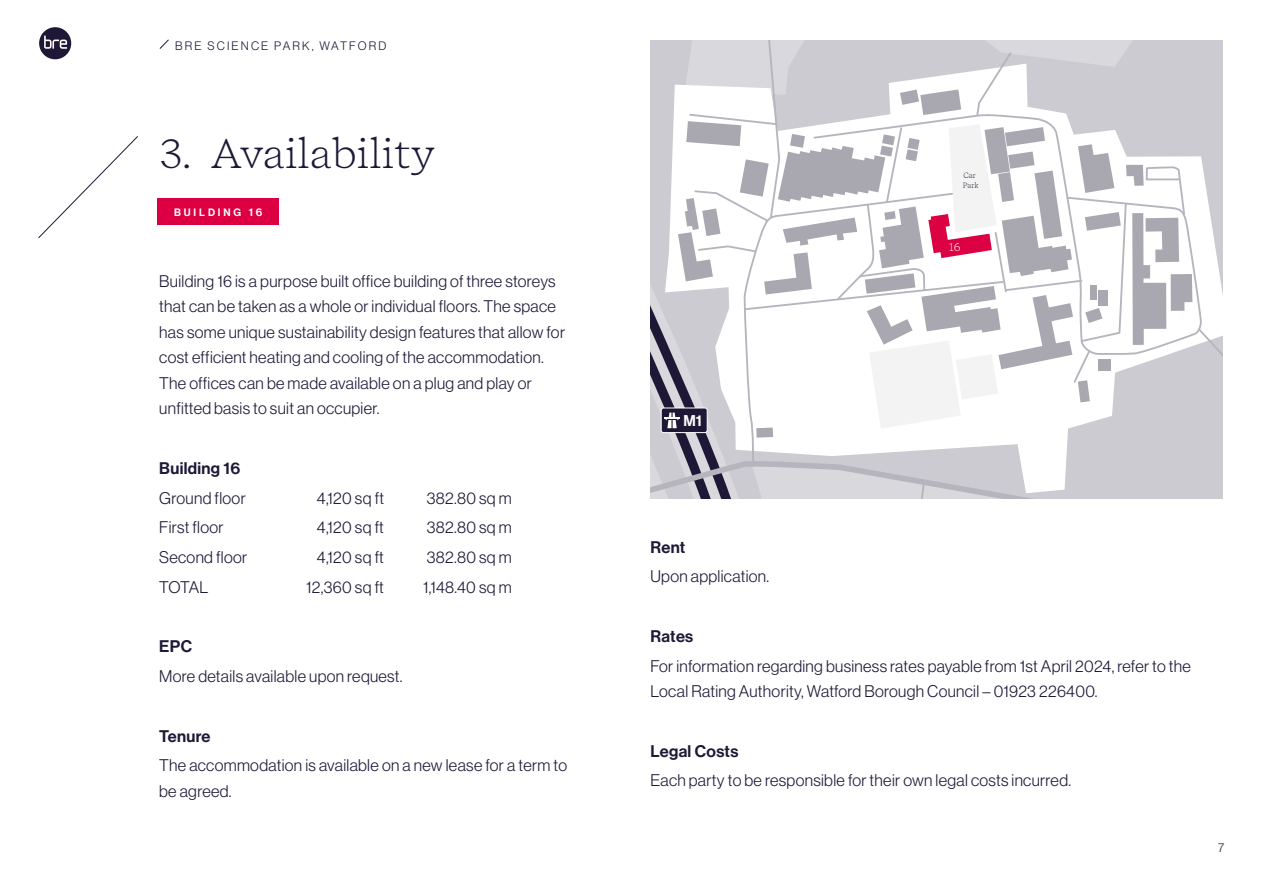
<style>
.page{position:relative;width:1263px;height:893px;background:#fff}
.page>*{position:absolute;margin:0;border:0;box-sizing:border-box;transform-origin:0 0}
.t1{font:300 42px "Recife Text";color:#1e1836}
.t2{font:16.5px/25.5px "N Haas Grotesk DS Pro 45 Lt";letter-spacing:.02em;color:#1e1836}
.t3{font:16.5px "N Haas Grotesk DS Pro 65 Md";letter-spacing:.02em;color:#1e1836}
.t4{font:15.3px "N Haas Grotesk DS Pro 65 Md";color:#fff}
.t5{font:12px "N Haas Grotesk DS Pro 45 Lt";letter-spacing:.175em;color:#1e1836}
.t6{font:300 11.55px "Recife Text";color:#fff}
.t7{font:10.5px "N Haas Grotesk DS Pro 65 Md";letter-spacing:.275em;color:#fff}
.t8{font:300 7.65px/9.9px "Recife Text";color:#1e1836}
</style>
<div class="page">
<svg style="left:39px;top:27px;width:32px;height:32px"></svg>
<svg style="left:159px;top:39px;width:10px;height:10px"></svg>
<svg style="left:650px;top:40px;width:573px;height:459px"></svg>
<svg style="left:38px;top:136px;width:100px;height:103px"></svg>
<div style="left:158px;top:199px;width:121px;height:26px;background:#dc0043"></div>
<p class="t5" style="left:175px;top:39px;width:212px">BRE SCIENCE PARK, WATFORD</p>
<h1 class="t1" style="left:159px;top:123px;width:278px">3. Availability</h1>
<p class="t7" style="left:174px;top:206px;width:90px">BUILDING 16</p>
<p class="t2" style="left:159px;top:268px;width:407px">Building 16 is a purpose built office building of three storeys that can be taken as a whole or individual floors. The space has some unique sustainability design features that allow for cost efficient heating and cooling of the accommodation.<br>The offices can be made available on a plug and play or unfitted basis to suit an occupier.</p>
<p class="t3" style="left:159px;top:459px;width:82px">Building 16</p>
<p class="t2" style="left:159px;top:485px;width:88px">Ground floor</p>
<p class="t2" style="left:317px;top:485px;width:69px">4,120 sq ft</p>
<p class="t2" style="left:427px;top:485px;width:86px">382.80 sq m</p>
<p class="t2" style="left:159px;top:515px;width:66px">First floor</p>
<p class="t2" style="left:317px;top:515px;width:69px">4,120 sq ft</p>
<p class="t2" style="left:427px;top:515px;width:86px">382.80 sq m</p>
<p class="t2" style="left:159px;top:545px;width:90px">Second floor</p>
<p class="t2" style="left:317px;top:545px;width:69px">4,120 sq ft</p>
<p class="t2" style="left:427px;top:545px;width:86px">382.80 sq m</p>
<p class="t2" style="left:159px;top:574px;width:51px">TOTAL</p>
<p class="t2" style="left:306px;top:574px;width:79px">12,360 sq ft</p>
<p class="t2" style="left:423px;top:574px;width:90px">1,148.40 sq m</p>
<p class="t3" style="left:159px;top:637px;width:34px">EPC</p>
<p class="t2" style="left:159px;top:664px;width:245px">More details available upon request.</p>
<p class="t3" style="left:159px;top:726px;width:53px">Tenure</p>
<p class="t2" style="left:159px;top:753px;width:409px">The accommodation is available on a new lease for a term to be agreed.</p>
<p class="t8" style="left:963px;top:170px;width:18px">Car<br>Park</p>
<p class="t6" style="left:949px;top:239px;width:13px">16</p>
<p class="t4" style="left:683px;top:412px;width:20px">M1</p>
<p class="t3" style="left:650px;top:537px;width:36px">Rent</p>
<p class="t2" style="left:650px;top:564px;width:120px">Upon application.</p>
<p class="t3" style="left:650px;top:627px;width:44px">Rates</p>
<p class="t2" style="left:650px;top:653px;width:542px">For information regarding business rates payable from 1st April 2024, refer to the<br>Local Rating Authority, Watford Borough Council – 01923 226400.</p>
<p class="t3" style="left:650px;top:741px;width:89px">Legal Costs</p>
<p class="t2" style="left:650px;top:768px;width:422px">Each party to be responsible for their own legal costs incurred.</p>
<p class="t5" style="left:1218px;top:841px;width:8px">7</p>
</div>
